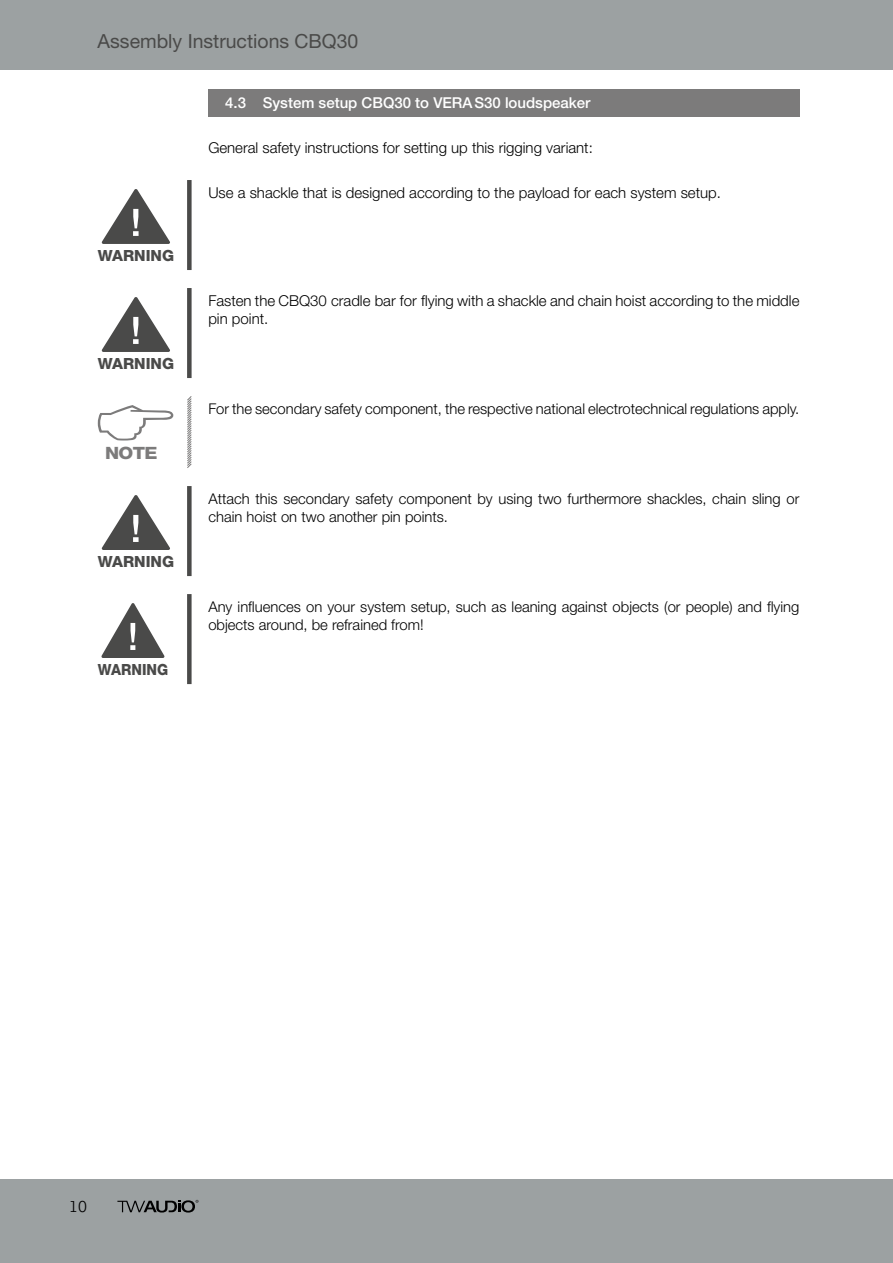
<style>
.page{position:relative;width:893px;height:1263px;background:#fff}
.page>*{position:absolute;margin:0;border:0;box-sizing:border-box;transform-origin:0 0}
.t1{font:19.5px "Helvetica Neue LT Std";color:#4a4a49}
.t2{font:800 16.95px "Helvetica Neue LT Std";color:#7c7b7b;scale:1.12 1}
.t3{font:300 16.5px "Lexia";color:#000}
.t4{font:800 15.45px "Helvetica Neue LT Std";color:#4a4a49}
.t5{font:800 15.45px "Helvetica Neue LT Std";color:#4a4a49;scale:.93 1}
.t6{font:300 15px/18px "Helvetica Neue LT Std";color:#000}
.t7{font:500 15px "Helvetica Neue LT Std";color:#fff}
.t8{font:300 14.85px/18px "Helvetica Neue LT Std";color:#000}
</style>
<div class="page">
<div style="left:0;top:0;width:893px;height:69px;background:#9ca1a2"></div>
<div style="left:0;top:1179px;width:893px;height:84px;background:#9ca1a2"></div>
<svg style="left:117px;top:1200px;width:81px;height:12px"></svg>
<div style="left:208px;top:89px;width:591px;height:28px;background:#7c7b7b"></div>
<div style="left:187px;top:288px;width:5px;height:90px;background:#4a4a49"></div>
<div style="left:187px;top:486px;width:5px;height:90px;background:#4a4a49"></div>
<svg style="left:187px;top:396px;width:5px;height:72px"></svg>
<div style="left:187px;top:180px;width:5px;height:90px;background:#4a4a49"></div>
<svg style="left:102px;top:189px;width:68px;height:55px"></svg>
<svg style="left:102px;top:297px;width:68px;height:55px"></svg>
<svg style="left:98px;top:405px;width:75px;height:35px"></svg>
<svg style="left:102px;top:495px;width:68px;height:55px"></svg>
<div style="left:187px;top:594px;width:5px;height:90px;background:#4a4a49"></div>
<svg style="left:101px;top:603px;width:63px;height:55px"></svg>
<h1 class="t1" style="left:98px;top:29px;width:262px">Assembly Instructions CBQ30</h1>
<p class="t7" style="left:225px;top:94px;width:367px">4.3 System setup CBQ30 to VERAS30 loudspeaker</p>
<p class="t6" style="left:208px;top:138px;width:386px">General safety instructions for setting up this rigging variant:</p>
<p class="t4" style="left:98px;top:246px;width:78px">WARNING</p>
<p class="t4" style="left:98px;top:354px;width:78px">WARNING</p>
<p class="t2" style="left:105px;top:442px;width:48px">NOTE</p>
<p class="t4" style="left:98px;top:552px;width:78px">WARNING</p>
<p class="t5" style="left:98px;top:660px;width:77px">WARNING</p>
<p class="t6" style="left:208px;top:183px;width:514px">Use a shackle that is designed according to the payload for each system setup.</p>
<p class="t6" style="left:208px;top:291px;width:593px">Fasten the CBQ30 cradle bar for flying with a shackle and chain hoist according to the middle pin point.</p>
<p class="t8" style="left:208px;top:399px;width:593px">For the secondary safety component, the respective national electrotechnical regulations apply.</p>
<p class="t8" style="left:208px;top:489px;width:593px">Attach this secondary safety component by using two furthermore shackles, chain sling or chain hoist on two another pin points.</p>
<p class="t8" style="left:208px;top:597px;width:592px">Any influences on your system setup, such as leaning against objects (or people) and flying objects around, be refrained from!</p>
<p class="t3" style="left:69px;top:1196px;width:19px">10</p>
</div>
